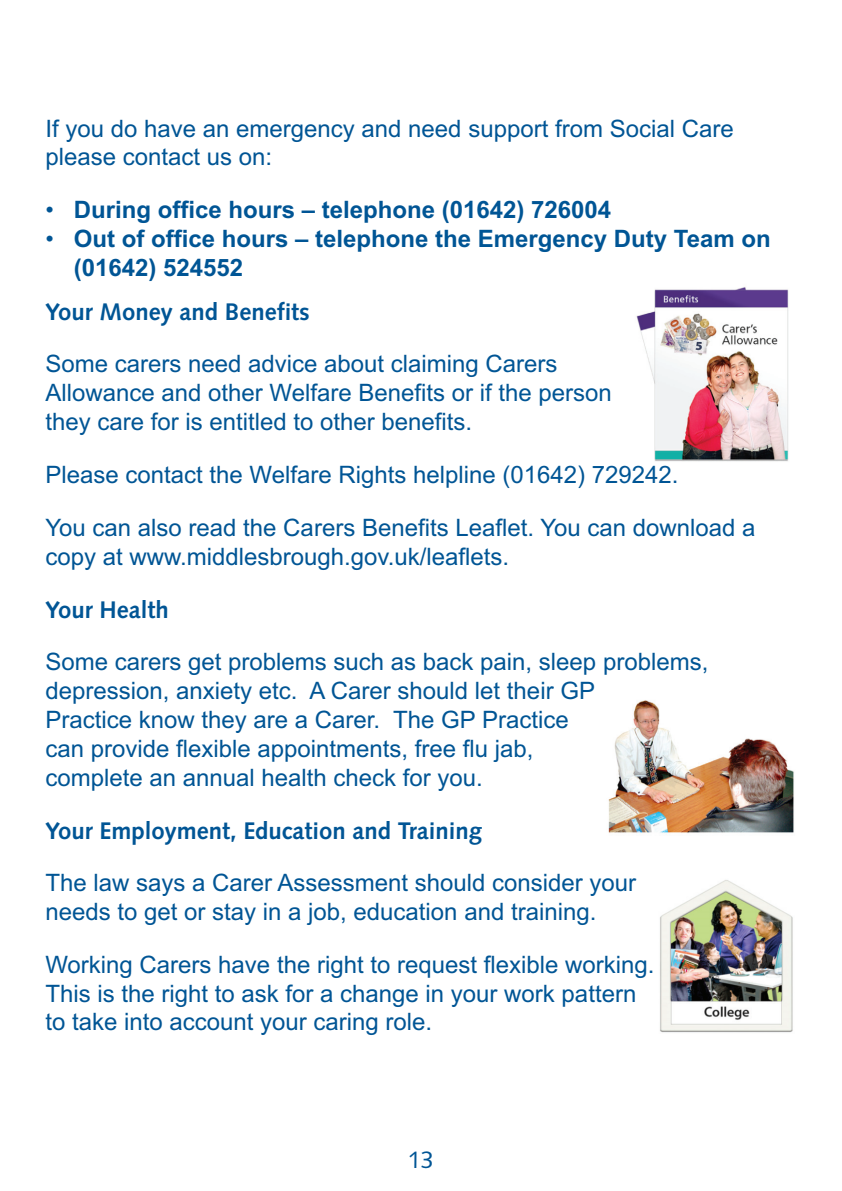
<style>
.page{position:relative;width:842px;height:1191px;background:#fff}
.page>*{position:absolute;margin:0;border:0;box-sizing:border-box;transform-origin:0 0}
.t1{font:24px/28.8px "Arial";color:#005595}
.t2{font:700 24px/28.8px "Arial";color:#005595}
.t3{font:700 24px "Syntax";color:#005595}
.t4{font:24px "Syntax";color:#005595}
.s1{font-weight:400}
</style>
<div class="page">
<img style="left:636px;top:287px;width:153px;height:175px">
<img style="left:608px;top:700px;width:186px;height:133px">
<img style="left:660px;top:880px;width:133px;height:153px">
<p class="t1" style="left:45px;top:116px;width:690px">If you do have an emergency and need support from Social Care please contact us on:</p>
<p class="t2" style="left:45px;top:198px;width:567px"><span class="s1">•</span> During office hours – telephone (01642) 726004</p>
<p class="t2" style="left:74px;top:226px;width:699px;text-indent:-28px"><span class="s1">•</span> Out of office hours – telephone the Emergency Duty Team on (01642) 524552</p>
<p class="t3" style="left:45px;top:301px;width:266px">Your Money and Benefits</p>
<p class="t1" style="left:45px;top:352px;width:568px">Some carers need advice about claiming Carers<br>Allowance and other Welfare Benefits or if the person they care for is entitled to other benefits.</p>
<p class="t1" style="left:45px;top:462px;width:635px">Please contact the Welfare Rights helpline (01642) 729242.</p>
<p class="t1" style="left:45px;top:515px;width:712px;line-height:29.4px">You can also read the Carers Benefits Leaflet. You can download a copy at www.middlesbrough.gov.uk/leaflets.</p>
<p class="t3" style="left:45px;top:599px;width:125px">Your Health</p>
<p class="t1" style="left:45px;top:649px;width:664px">Some carers get problems such as back pain, sleep problems, depression, anxiety etc. A Carer should let their GP<br>Practice know they are a Carer. The GP Practice<br>can provide flexible appointments, free flu jab,<br>complete an annual health check for you.</p>
<p class="t3" style="left:45px;top:820px;width:438px">Your Employment, Education and Training</p>
<p class="t1" style="left:45px;top:870px;width:592px">The law says a Carer Assessment should consider your needs to get or stay in a job, education and training.</p>
<p class="t1" style="left:45px;top:952px;width:611px">Working Carers have the right to request flexible working.<br>This is the right to ask for a change in your work pattern to take into account your caring role.</p>
<p class="t4" style="left:408px;top:1149px;width:28px">13</p>
</div>
